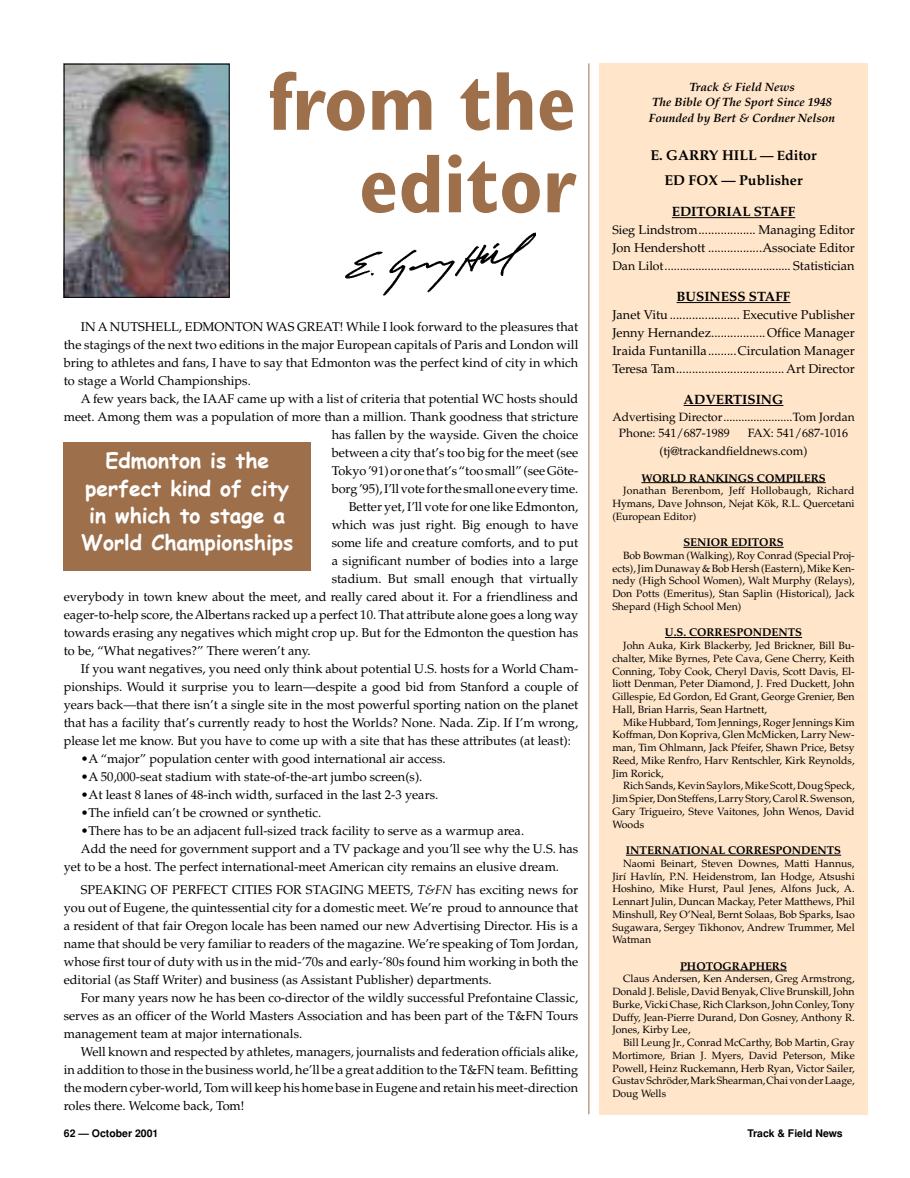
<style>
.page{position:relative;width:910px;height:1178px;background:#fff}
.page>*{position:absolute;margin:0;border:0;box-sizing:border-box;transform-origin:0 0}
.t1{font:700 condensed 84px/82.5px "Gill Sans";color:#9e6f4b;text-align:right}
.t2{font:700 21px/27.3px "Comic Sans MS";color:#fff;text-align:center}
.t3{font:700 14.25px/25.5px "Palatino";color:#000;text-align:center}
.t4{font:700 13.5px "Palatino";color:#000}
.t5{font:12.75px/18px "Palatino";color:#000;text-align:justify}
.t6{font:12.3px "Palatino";color:#000}
.t7{font:12px/16.5px "Palatino";color:#000}
.t8{font:italic 700 12px/15.8px "Palatino";color:#000;text-align:center}
.t9{font:700 11.25px "Palatino";color:#000}
.t10{font:10.5px/12.8px "Palatino";color:#000;text-align:justify}
.t11{font:700 10.5px "Helvetica";color:#000}
.s1{font-style:italic}
.s2{font-size:13.5px}
.s3{font-size:12.3px}
.s4{font-size:12.75px}
</style>
<div class="page">
<div style="left:600px;top:63px;width:268px;height:1051px;background:#ffe6ca"></div>
<img style="left:345px;top:233px;width:191px;height:63px">
<hr style="left:588px;top:63px;width:1px;height:1051px;background:#9e6f4b">
<div style="left:63px;top:442px;width:247px;height:129px;background:#9e6f4b"></div>
<img style="left:66px;top:66px;width:162px;height:230px">
<div style="left:64px;top:64px;width:166px;height:234px;border:1px solid #000"></div>
<hr style="left:672px;top:217px;width:123px;height:1px;background:#000">
<hr style="left:677px;top:302px;width:113px;height:1px;background:#000">
<hr style="left:684px;top:405px;width:99px;height:1px;background:#000">
<hr style="left:641px;top:482px;width:185px;height:1px;background:#000">
<hr style="left:683px;top:547px;width:101px;height:1px;background:#000">
<hr style="left:665px;top:637px;width:137px;height:1px;background:#000">
<hr style="left:626px;top:855px;width:215px;height:1px;background:#000">
<hr style="left:680px;top:970px;width:107px;height:1px;background:#000">
<h1 class="t1" style="left:268px;top:60px;width:310px">from the editor</h1>
<p class="t5" style="left:64px;top:318px;width:516px;text-indent:17px">IN A NUTSHELL, EDMONTON WAS GREAT! While I look forward to the pleasures that the stagings of the next two editions in the major European capitals of Paris and London will bring to athletes and fans, I have to say that Edmonton was the perfect kind of city in which to stage a World Championships.</p>
<p class="t5" style="left:81px;top:390px;width:499px">A few years back, the IAAF came up with a list of criteria that potential WC hosts should</p>
<p class="t5" style="left:64px;top:408px;width:516px">meet. Among them was a population of more than a million. Thank goodness that stricture</p>
<p class="t5" style="left:332px;top:426px;width:248px">has fallen by the wayside. Given the choice</p>
<p class="t5" style="left:332px;top:444px;width:248px">between a city that’s too big for the meet (see</p>
<p class="t5" style="left:332px;top:462px;width:248px">Tokyo ’91) or one that’s “too small” (see Göte-</p>
<p class="t5" style="left:332px;top:480px;width:248px">borg ’95), I’ll vote for the small one every time.</p>
<p class="t5" style="left:349px;top:498px;width:231px">Better yet, I’ll vote for one like Edmonton,</p>
<p class="t5" style="left:332px;top:516px;width:248px">which was just right. Big enough to have</p>
<p class="t5" style="left:332px;top:534px;width:248px">some life and creature comforts, and to put</p>
<p class="t5" style="left:332px;top:552px;width:248px">a significant number of bodies into a large</p>
<p class="t5" style="left:332px;top:570px;width:248px">stadium. But small enough that virtually</p>
<p class="t5" style="left:64px;top:588px;width:516px">everybody in town knew about the meet, and really cared about it. For a friendliness and</p>
<p class="t5" style="left:64px;top:606px;width:516px">eager-to-help score, the Albertans racked up a perfect 10. That attribute alone goes a long way</p>
<p class="t5" style="left:64px;top:624px;width:516px">towards erasing any negatives which might crop up. But for the Edmonton the question has</p>
<p class="t5" style="left:64px;top:642px;width:248px">to be, “What negatives?” There weren’t any.</p>
<p class="t5" style="left:81px;top:660px;width:499px">If you want negatives, you need only think about potential U.S. hosts for a World Cham-</p>
<p class="t5" style="left:64px;top:678px;width:516px">pionships. Would it surprise you to learn—despite a good bid from Stanford a couple of</p>
<p class="t5" style="left:64px;top:696px;width:516px">years back—that there isn’t a single site in the most powerful sporting nation on the planet</p>
<p class="t5" style="left:64px;top:714px;width:516px">that has a facility that’s currently ready to host the Worlds? None. Nada. Zip. If I’m wrong,</p>
<p class="t5" style="left:64px;top:732px;width:509px">please let me know. But you have to come up with a site that has these attributes (at least):</p>
<p class="t5" style="left:81px;top:750px;width:366px">•A “major” population center with good international air access.</p>
<p class="t5" style="left:81px;top:768px;width:343px">•A 50,000-seat stadium with state-of-the-art jumbo screen(s).</p>
<p class="t5" style="left:81px;top:786px;width:359px">•At least 8 lanes of 48-inch width, surfaced in the last 2-3 years.</p>
<p class="t5" style="left:81px;top:804px;width:242px">•The infield can’t be crowned or synthetic.</p>
<p class="t5" style="left:81px;top:822px;width:445px">•There has to be an adjacent full-sized track facility to serve as a warmup area.</p>
<p class="t5" style="left:81px;top:840px;width:499px">Add the need for government support and a TV package and you’ll see why the U.S. has</p>
<p class="t5" style="left:64px;top:858px;width:497px">yet to be a host. The perfect international-meet American city remains an elusive dream.</p>
<p class="t5" style="left:64px;top:880px;width:516px;text-indent:17px">SPEAKING OF PERFECT CITIES FOR STAGING MEETS, <span class="s1">T&amp;FN</span> has exciting news for you out of Eugene, the quintessential city for a domestic meet. We’re proud to announce that a resident of that fair Oregon locale has been named our new Advertising Director. His is a name that should be very familiar to readers of the magazine. We’re speaking of Tom Jordan, whose first tour of duty with us in the mid-’70s and early-’80s found him working in both the editorial (as Staff Writer) and business (as Assistant Publisher) departments.</p>
<p class="t5" style="left:64px;top:988px;width:516px;text-indent:17px">For many years now he has been co-director of the wildly successful Prefontaine Classic, serves as an officer of the World Masters Association and has been part of the T&amp;FN Tours management team at major internationals.</p>
<p class="t5" style="left:64px;top:1042px;width:516px;text-indent:17px">Well known and respected by athletes, managers, journalists and federation officials alike, in addition to those in the business world, he’ll be a great addition to the T&amp;FN team. Befitting the modern cyber-world, Tom will keep his home base in Eugene and retain his meet-direction roles there. Welcome back, Tom!</p>
<h2 class="t2" style="left:81px;top:446px;width:214px">Edmonton is the perfect kind of city in which to stage a<br>World Championships</h2>
<p class="t8" style="left:649px;top:79px;width:188px">Track &amp; Field News<br>The Bible Of The Sport Since 1948<br>Founded by Bert &amp; Cordner Nelson</p>
<p class="t3" style="left:650px;top:142px;width:168px">E. GARRY HILL <span class="s2">— E</span>ditor<br>ED FOX — Publisher</p>
<p class="t4" style="left:672px;top:204px;width:125px">EDITORIAL STAFF</p>
<p class="t5" style="left:612px;top:221px;width:244px"><span class="s3">Sie</span>g Lindstrom.................. Managing Editor<br>Jon Hendershott .................Associate Editor</p>
<p class="t6" style="left:612px;top:259px;width:244px">Dan Lilot......................................... <span class="s4">Statistician</span></p>
<p class="t4" style="left:677px;top:289px;width:115px">BUSINESS STAFF</p>
<p class="t5" style="left:612px;top:306px;width:244px">Janet Vitu...................... Executive Publisher Jenny Hernandez.................Office Manager Iraida Funtanilla.........Circulation Manager Teresa Tam..................................Art Director</p>
<p class="t4" style="left:684px;top:392px;width:101px">ADVERTISING</p>
<p class="t7" style="left:619px;top:408px;width:237px;text-indent:-7px">Advertising Director.......................Tom Jordan<br>Phone: 541/687-1989</p>
<p class="t7" style="left:660px;top:424px;width:190px;line-height:18px;text-indent:88px">FAX: 541/687-1016 (tj@trackandfieldnews.com)</p>
<p class="t9" style="left:641px;top:471px;width:186px">WORLD RANKINGS COMPILERS</p>
<p class="t10" style="left:612px;top:484px;width:244px;text-indent:11px">Jonathan Berenbom, Jeff Hollobaugh, Richard Hymans, Dave Johnson, Nejat Kök, R.L. Quercetani (European Editor)</p>
<p class="t9" style="left:683px;top:536px;width:102px">SENIOR EDITORS</p>
<p class="t10" style="left:612px;top:549px;width:244px;text-indent:11px">Bob Bowman (Walking), Roy Conrad (Special Proj&shy;ects), Jim Dunaway &amp; Bob Hersh (Eastern), Mike Ken&shy;nedy (High School Women), Walt Murphy (Relays), Don Potts (Emeritus), Stan Saplin (Historical), Jack Shepard (High School Men)</p>
<p class="t9" style="left:665px;top:626px;width:139px">U.S. CORRESPONDENTS</p>
<p class="t10" style="left:612px;top:639px;width:244px;text-indent:11px">John Auka, Kirk Blackerby, Jed Brickner, Bill Bu&shy;chalter, Mike Byrnes, Pete Cava, Gene Cherry, Keith Conning, Toby Cook, Cheryl Davis, Scott Davis, El&shy;liott Denman, Peter Diamond, J. Fred Duckett, John Gillespie, Ed Gordon, Ed Grant, George Grenier, Ben Hall, Brian Harris, Sean Hartnett,</p>
<p class="t10" style="left:612px;top:716px;width:244px;text-indent:11px">Mike Hubbard, Tom Jennings, Roger Jennings Kim Koffman, Don Kopriva, Glen McMicken, Larry New&shy;man, Tim Ohlmann, Jack Pfeifer, Shawn Price, Betsy Reed, Mike Renfro, Harv Rentschler, Kirk Reynolds, Jim Rorick,</p>
<p class="t10" style="left:612px;top:779px;width:244px;text-indent:11px">Rich Sands, Kevin Saylors, Mike Scott, Doug Speck, Jim Spier, Don Steffens, Larry Story, Carol R. Swenson, Gary Trigueiro, Steve Vaitones, John Wenos, David Woods</p>
<p class="t9" style="left:626px;top:844px;width:217px">INTERNATIONAL CORRESPONDENTS</p>
<p class="t10" style="left:612px;top:857px;width:244px;text-indent:11px">Naomi Beinart, Steven Downes, Matti Hannus, Jirí Havlín, P.N. Heidenstrom, Ian Hodge, Atsushi Hoshino, Mike Hurst, Paul Jenes, Alfons Juck, A.<br>Lennart Julin, Duncan Mackay, Peter Matthews, Phil Minshull, Rey O’Neal, Bernt Solaas, Bob Sparks, Isao Sugawara, Sergey Tikhonov, Andrew Trummer, Mel Watman</p>
<p class="t9" style="left:680px;top:959px;width:108px">PHOTOGRAPHERS</p>
<p class="t10" style="left:612px;top:973px;width:244px;text-indent:11px">Claus Andersen, Ken Andersen, Greg Armstrong, Donald J. Belisle, David Benyak, Clive Brunskill, John Burke, Vicki Chase, Rich Clarkson, John Conley, Tony Duffy, Jean-Pierre Durand, Don Gosney, Anthony R.<br>Jones, Kirby Lee,</p>
<p class="t10" style="left:612px;top:1036px;width:244px;text-indent:11px">Bill Leung Jr., Conrad McCarthy, Bob Martin, Gray Mortimore, Brian J. Myers, David Peterson, Mike Powell, Heinz Ruckemann, Herb Ryan, Victor Sailer, Gustav Schröder, Mark Shearman, Chai von der Laage, Doug Wells</p>
<p class="t11" style="left:64px;top:1127px;width:96px">62 — October 2001</p>
<p class="t11" style="left:748px;top:1127px;width:97px">Track &amp; Field News</p>
</div>
